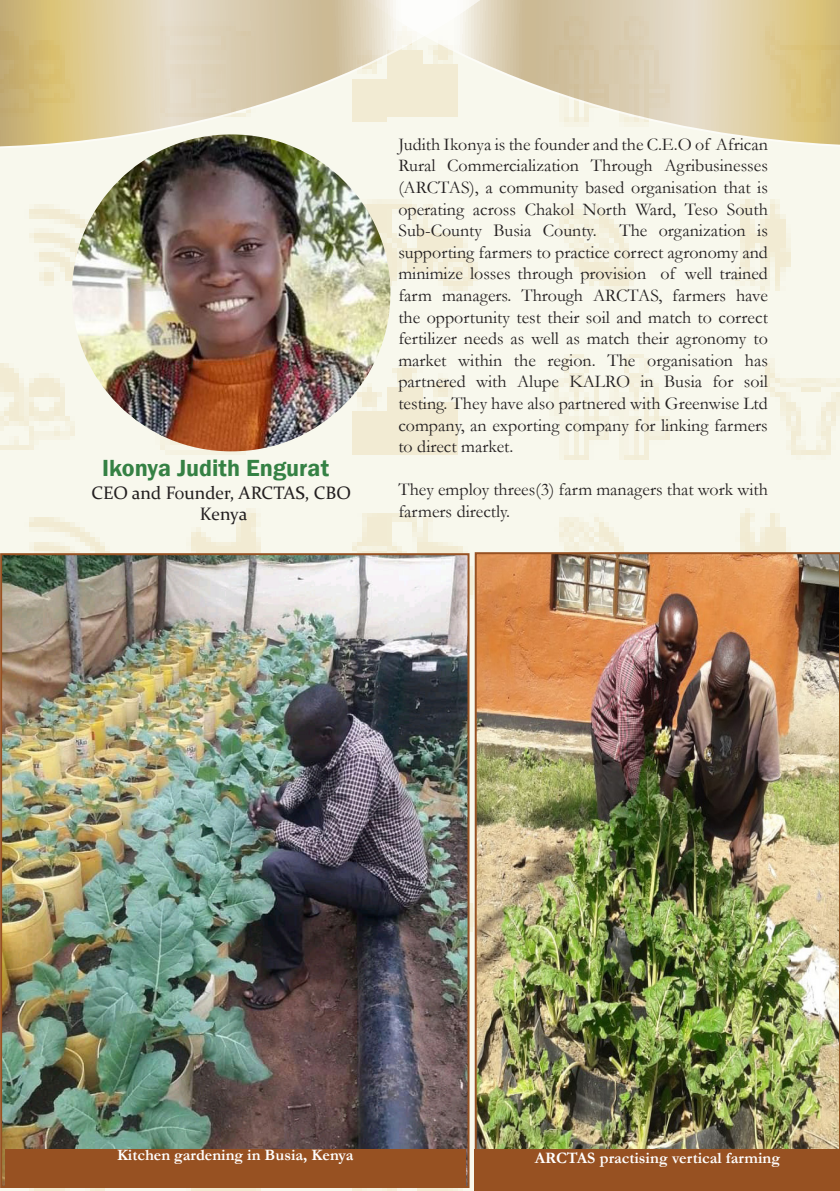
<style>
.page{position:relative;width:840px;height:1191px;background:#fff}
.page>*{position:absolute;margin:0;border:0;box-sizing:border-box;transform-origin:0 0}
.t1{font:600 24px "Franklin Gothic";color:#358144}
.t2{font:18px/21.6px "Garamond";color:#231f20;text-align:justify}
.t3{font:18px "Constantia";color:#231f20}
.t4{font:700 16px "Garamond";color:#fff}
</style>
<div class="page">
<img style="left:0;top:161px;width:839px;height:1030px">
<svg style="left:321px;top:0;width:518px;height:162px;background:#e2d6b6"></svg>
<svg style="left:0;top:0;width:543px;height:161px;background:#e5dbbe"></svg>
<img style="left:72px;top:134px;width:318px;height:317px;border-radius:158px">
<img style="left:3px;top:556px;width:463px;height:629px">
<img style="left:477px;top:555px;width:359px;height:595px">
<div style="left:474px;top:552px;width:365px;height:639px;border:2px solid #975122"></div>
<div style="left:5px;top:1150px;width:460px;height:38px;background:#975122"></div>
<div style="left:474px;top:1150px;width:365px;height:41px;background:#975122"></div>
<p class="t1" style="left:102px;top:453px;width:228px">Ikonya Judith Engurat</p>
<p class="t3" style="left:91px;top:480px;width:261px">CEO and Founder, ARCTAS, CBO</p>
<p class="t3" style="left:200px;top:502px;width:49px">Kenya</p>
<p class="t2" style="left:398px;top:133px;width:371px">Judith Ikonya is the founder and the C.E.O of African Rural Commercialization Through Agribusinesses (ARCTAS), a community based organisation that is operating across Chakol North Ward, Teso South Sub-County Busia County.</p>
<p class="t2" style="left:398px;top:219px;width:371px;text-indent:221px">The organization is supporting farmers to practice correct agronomy and minimize losses through provision of well trained farm managers. Through ARCTAS, farmers have the opportunity test their soil and match to correct fertilizer needs as well as match their agronomy to market within the region. The organisation has partnered with Alupe KALRO in Busia for soil testing. They have also partnered with Greenwise Ltd company, an exporting company for linking farmers to direct market.</p>
<p class="t2" style="left:398px;top:478px;width:371px">They employ threes(3) farm managers that work with farmers directly.</p>
<p class="t4" style="left:117px;top:1144px;width:238px">Kitchen gardening in Busia, Kenya</p>
<p class="t4" style="left:534px;top:1147px;width:247px">ARCTAS practising vertical farming</p>
</div>
